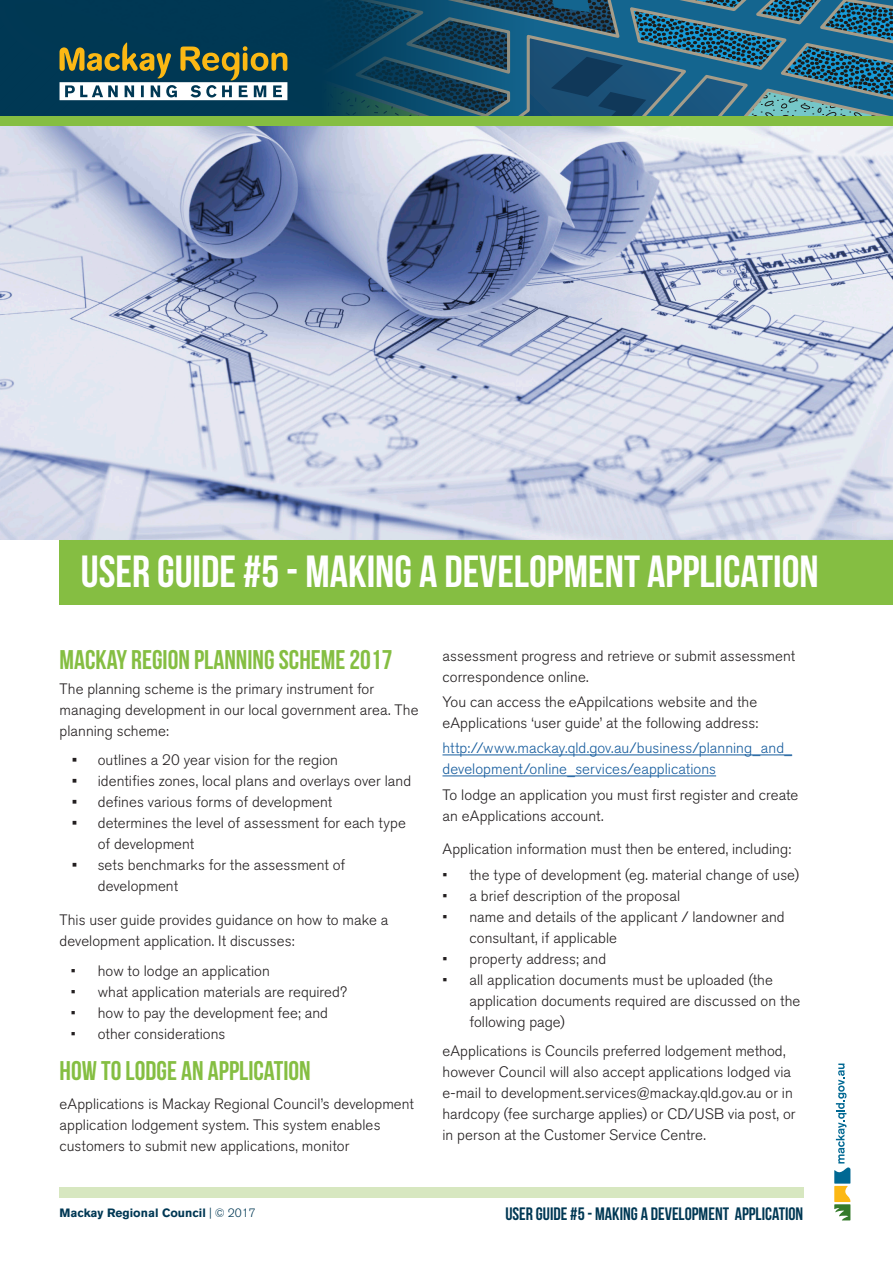
<style>
.page{position:relative;width:893px;height:1263px;background:#fff}
.page>*{position:absolute;margin:0;border:0;box-sizing:border-box;transform-origin:0 0}
.Major_Heading{font:700 45px "Bebas Neue";color:#fff}
.Sub_heading_18pt_gre{font:700 27px "Bebas Neue";color:#85be42}
.Body_copy{font:700 27px "Bebas Neue";color:#85be42}
.Major_Heading-2{font:700 18px "Bebas Neue";color:#003854}
.Sub_heading_14pt_blu{font:300 15px/21px "Akzidenz Grotesk BQ";letter-spacing:.005em;color:#231f20}
.Body_copy-2{font:300 15px/21px "Akzidenz Grotesk BQ";letter-spacing:.005em;color:#231f20}
.Sub_heading_14pt_blu-2{font:300 15px/21px "Akzidenz Grotesk BQ";letter-spacing:.005em;color:#175d9e}
.t1{font:700 12px "Akzidenz Grotesk BQ";color:#003854}
.s1{font-weight:700}
.s2{font-weight:300}
</style>
<div class="page">
<div style="left:60px;top:1187px;width:744px;height:10px;background:#d7e7c0"></div>
<svg style="left:834px;top:1063px;width:16px;height:157px"></svg>
<div style="left:0;top:116px;width:893px;height:11px;background:#85be42"></div>
<svg style="left:0;top:0;width:893px;height:116px"></svg>
<hr style="left:442px;top:754px;width:350px;height:1px;background:#175d9e">
<hr style="left:442px;top:775px;width:274px;height:1px;background:#175d9e">
<div style="left:60px;top:539px;width:833px;height:66px;background:#85be42"></div>
<img style="left:0;top:127px;width:893px;height:412px">
<p class="Major_Heading" style="left:81px;top:547px;width:739px">USER GUIDE #5 - MAKING A DEVELOPMENT APPLICATION</p>
<p class="Sub_heading_18pt_gre" style="left:60px;top:644px;width:334px">MACKAY REGION PLANNING SCHEME 2017</p>
<p class="Body_copy-2" style="left:60px;top:678px;width:360px">The planning scheme is the primary instrument for managing development in our local government area. The planning scheme:</p>
<p class="Sub_heading_14pt_blu" style="left:72px;top:750px;width:267px"><span class="s1">•</span> outlines a 20 year vision for the region</p>
<p class="Sub_heading_14pt_blu" style="left:72px;top:771px;width:340px"><span class="s1">•</span> identifies zones, local plans and overlays over land</p>
<p class="Sub_heading_14pt_blu" style="left:72px;top:792px;width:262px"><span class="s1">•</span> defines various forms of development</p>
<p class="Sub_heading_14pt_blu" style="left:98px;top:813px;width:310px;text-indent:-26px"><span class="s1">•</span> determines the level of assessment for each type of development</p>
<p class="Sub_heading_14pt_blu" style="left:98px;top:855px;width:249px;text-indent:-26px"><span class="s1">•</span> sets benchmarks for the assessment of development</p>
<p class="Body_copy-2" style="left:60px;top:910px;width:330px">This user guide provides guidance on how to make a development application. It discusses:</p>
<p class="Sub_heading_14pt_blu" style="left:71px;top:960px;width:201px">• how to lodge an application</p>
<p class="Sub_heading_14pt_blu" style="left:71px;top:981px;width:278px">• what application materials are required?</p>
<p class="Sub_heading_14pt_blu" style="left:71px;top:1002px;width:259px">• how to pay the development fee; and</p>
<p class="Sub_heading_14pt_blu" style="left:71px;top:1023px;width:156px">• other considerations</p>
<p class="Body_copy" style="left:60px;top:1055px;width:253px">HOW TO LODGE AN APPLICATION</p>
<p class="Sub_heading_14pt_blu" style="left:60px;top:1094px;width:356px">eApplications is Mackay Regional Council’s development application lodgement system. This system enables customers to submit new applications, monitor</p>
<p class="t1" style="left:60px;top:1206px;width:198px">Mackay Regional Council <span class="s2">| © 2017</span></p>
<p class="Sub_heading_14pt_blu" style="left:442px;top:645px;width:354px">assessment progress and retrieve or submit assessment correspondence online.</p>
<p class="Sub_heading_14pt_blu" style="left:442px;top:692px;width:317px">You can access the eAppilcations website and the eApplications ‘user guide’ at the following address:</p>
<p class="Sub_heading_14pt_blu-2" style="left:442px;top:738px;width:351px">http://www.mackay.qld.gov.au/business/planning_and_ development/online_services/eapplications</p>
<p class="Sub_heading_14pt_blu" style="left:442px;top:784px;width:357px">To lodge an application you must first register and create an eApplications account.</p>
<p class="Sub_heading_14pt_blu" style="left:442px;top:839px;width:350px">Application information must then be entered, including:</p>
<p class="Sub_heading_14pt_blu" style="left:442px;top:864px;width:358px">• the type of development (eg. material change of use)</p>
<p class="Sub_heading_14pt_blu" style="left:442px;top:885px;width:239px">• a brief description of the proposal</p>
<p class="Sub_heading_14pt_blu" style="left:469px;top:906px;width:317px;text-indent:-27px">• name and details of the applicant / landowner and consultant, if applicable</p>
<p class="Sub_heading_14pt_blu" style="left:442px;top:948px;width:165px">• property address; and</p>
<p class="Sub_heading_14pt_blu" style="left:469px;top:969px;width:332px;text-indent:-27px">• all application documents must be uploaded (the application documents required are discussed on the following page)</p>
<p class="Sub_heading_14pt_blu" style="left:442px;top:1041px;width:355px">eApplications is Councils preferred lodgement method, however Council will also accept applications lodged via e-mail to development.services@mackay.qld.gov.au or in hardcopy (fee surcharge applies) or CD/USB via post, or in person at the Customer Service Centre.</p>
<p class="Major_Heading-2" style="left:505px;top:1203px;width:299px">USER GUIDE #5 - MAKING A DEVELOPMENT APPLICATION</p>
</div>
